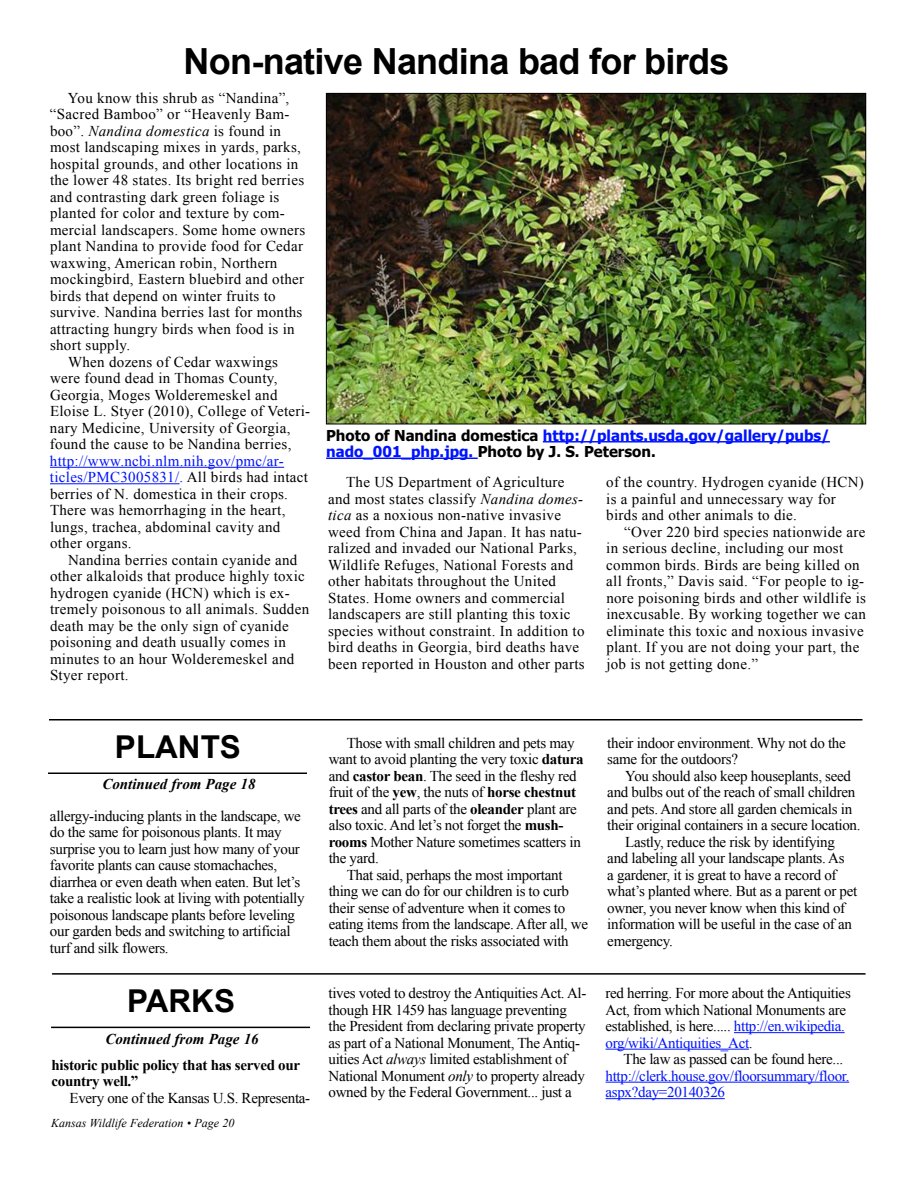
<style>
.page{position:relative;width:918px;height:1188px;background:#fff}
.page>*{position:absolute;margin:0;border:0;box-sizing:border-box;transform-origin:0 0}
.t1{font:700 36px "Arial";letter-spacing:-.02em;color:#000}
.t2{font:700 31.5px "Arial";color:#000}
.t3{font:15px/16.5px "Times New Roman";letter-spacing:.02em;color:#000}
.t4{font:15px/16.5px "Times New Roman";letter-spacing:-.02em;color:#000}
.t5{font:700 15px/16.5px "Tahoma";color:#0013fe}
.t6{font:15px/16.5px "Times New Roman";letter-spacing:-.02em;color:#0013fe}
.t7{font:700 15px/16.5px "Times New Roman";letter-spacing:-.02em;color:#000}
.t8{font:italic 700 15px "Times New Roman";color:#000}
.t9{font:italic 15px "Times New Roman";letter-spacing:.02em;color:#000}
.t10{font:italic 12px "Times New Roman";color:#000}
.s1{font-style:normal}
.s2{color:#0013fe}
.s3{color:#000}
.s4{font-style:italic}
.s5{font-weight:700}
</style>
<div class="page">
<hr style="left:50px;top:467px;width:234px;height:1px;background:#0013fe">
<hr style="left:50px;top:483px;width:130px;height:1px;background:#0013fe">
<hr style="left:734px;top:1032px;width:111px;height:1px;background:#0013fe">
<hr style="left:606px;top:1049px;width:143px;height:1px;background:#0013fe">
<hr style="left:606px;top:1082px;width:243px;height:1px;background:#0013fe">
<hr style="left:606px;top:1098px;width:119px;height:1px;background:#0013fe">
<hr style="left:51px;top:1027px;width:259px;height:1px;background:#000">
<hr style="left:52px;top:973px;width:814px;height:2px;background:#000">
<img style="left:328px;top:95px;width:536px;height:327px">
<hr style="left:543px;top:441px;width:287px;height:2px;background:#0013fe">
<hr style="left:326px;top:458px;width:152px;height:1px;background:#0013fe">
<hr style="left:48px;top:772px;width:259px;height:2px;background:#000">
<hr style="left:49px;top:719px;width:813px;height:1px;background:#000">
<h1 class="t1" style="left:184px;top:38px;width:547px">Non-native Nandina bad for birds</h1>
<p class="t3" style="left:68px;top:89px;width:223px">You know this shrub as “Nandina”,</p>
<p class="t3" style="left:50px;top:106px;width:241px">“Sacred Bamboo” or “Heavenly Bam-</p>
<p class="t9" style="left:50px;top:120px;width:233px"><span class="s1">boo”.</span> Nandina domestica <span class="s1">is found in</span></p>
<p class="t3" style="left:50px;top:139px;width:252px">most landscaping mixes in yards, parks,</p>
<p class="t3" style="left:50px;top:155px;width:250px">hospital grounds, and other locations in</p>
<p class="t3" style="left:50px;top:172px;width:256px">the lower 48 states. Its bright red berries</p>
<p class="t3" style="left:50px;top:188px;width:231px">and contrasting dark green foliage is</p>
<p class="t3" style="left:50px;top:205px;width:236px">planted for color and texture by com-</p>
<p class="t3" style="left:50px;top:221px;width:257px">mercial landscapers. Some home owners</p>
<p class="t3" style="left:50px;top:238px;width:255px">plant Nandina to provide food for Cedar</p>
<p class="t3" style="left:50px;top:254px;width:229px">waxwing, American robin, Northern</p>
<p class="t3" style="left:50px;top:271px;width:256px">mockingbird, Eastern bluebird and other</p>
<p class="t3" style="left:50px;top:287px;width:227px">birds that depend on winter fruits to</p>
<p class="t3" style="left:50px;top:304px;width:254px">survive. Nandina berries last for months</p>
<p class="t3" style="left:50px;top:320px;width:246px">attracting hungry birds when food is in</p>
<p class="t3" style="left:50px;top:337px;width:82px">short supply.</p>
<p class="t3" style="left:68px;top:353px;width:212px">When dozens of Cedar waxwings</p>
<p class="t3" style="left:50px;top:370px;width:229px">were found dead in Thomas County,</p>
<p class="t3" style="left:50px;top:386px;width:229px">Georgia, Moges Wolderemeskel and</p>
<p class="t3" style="left:50px;top:403px;width:262px">Eloise L. Styer (2010), College of Veteri-</p>
<p class="t3" style="left:50px;top:419px;width:242px">nary Medicine, University of Georgia,</p>
<p class="t3" style="left:50px;top:436px;width:243px">found the cause to be Nandina berries,</p>
<p class="t3" style="left:50px;top:452px;width:259px"><span class="s2">http://www.ncbi.nlm.nih.gov/pmc/ar&shy;ticles/PMC3005831/.</span> All birds had intact berries of N. domestica in their crops.<br>There was hemorrhaging in the heart, lungs, trachea, abdominal cavity and other organs.</p>
<p class="t3" style="left:50px;top:551px;width:261px;text-indent:18px">Nandina berries contain cyanide and other alkaloids that produce highly toxic hydrogen cyanide (HCN) which is ex&shy;tremely poisonous to all animals. Sudden death may be the only sign of cyanide poisoning and death usually comes in minutes to an hour Wolderemeskel and Styer report.</p>
<p class="t5" style="left:326px;top:426px;width:505px"><span class="s3">Photo of Nandina domestica</span> http://plants.usda.gov/gallery/pubs/ nado_001_php.jpg. <span class="s3">Photo by J. S. Peterson.</span></p>
<p class="t3" style="left:328px;top:474px;width:258px;text-indent:18px">The US Department of Agriculture and most states classify <span class="s4">Nandina domes&shy;tica</span> as a noxious non-native invasive weed from China and Japan. It has natu&shy;ralized and invaded our National Parks, Wildlife Refuges, National Forests and other habitats throughout the United States. Home owners and commercial landscapers are still planting this toxic species without constraint. In addition to bird deaths in Georgia, bird deaths have been reported in Houston and other parts</p>
<p class="t3" style="left:606px;top:474px;width:259px">of the country. Hydrogen cyanide (HCN) is a painful and unnecessary way for birds and other animals to die.</p>
<p class="t3" style="left:606px;top:523px;width:261px;text-indent:18px">“Over 220 bird species nationwide are in serious decline, including our most common birds. Birds are being killed on all fronts,” Davis said. “For people to ig&shy;nore poisoning birds and other wildlife is inexcusable. By working together we can eliminate this toxic and noxious invasive plant. If you are not doing your part, the job is not getting done.”</p>
<h2 class="t2" style="left:115px;top:726px;width:127px">PLANTS</h2>
<p class="t8" style="left:102px;top:774px;width:155px">Continued from Page 18</p>
<p class="t4" style="left:50px;top:807px;width:256px">allergy-inducing plants in the landscape, we do the same for poisonous plants. It may surprise you to learn just how many of your favorite plants can cause stomachaches, diarrhea or even death when eaten. But let’s take a realistic look at living with potentially poisonous landscape plants before leveling our garden beds and switching to artificial turf and silk flowers.</p>
<h2 class="t2" style="left:127px;top:980px;width:109px">PARKS</h2>
<p class="t8" style="left:105px;top:1028px;width:155px">Continued from Page 16</p>
<p class="t7" style="left:52px;top:1056px;width:250px">historic public policy that has served our country well.”</p>
<p class="t4" style="left:70px;top:1089px;width:242px">Every one of the Kansas U.S. Representa-</p>
<p class="t10" style="left:51px;top:1115px;width:185px">Kansas Wildlife Federation • Page 20</p>
<p class="t4" style="left:329px;top:734px;width:256px;text-indent:18px">Those with small children and pets may want to avoid planting the very toxic <span class="s5">datura </span>and <span class="s5">castor bean</span>. The seed in the fleshy red fruit of the <span class="s5">yew</span>, the nuts of <span class="s5">horse chestnut trees</span> and all parts of the <span class="s5">oleander</span> plant are also toxic. And let’s not forget the <span class="s5">mush&shy;rooms</span> Mother Nature sometimes scatters in the yard.</p>
<p class="t4" style="left:329px;top:866px;width:261px;text-indent:18px">That said, perhaps the most important thing we can do for our children is to curb their sense of adventure when it comes to eating items from the landscape. After all, we teach them about the risks associated with</p>
<p class="t4" style="left:607px;top:734px;width:240px">their indoor environment. Why not do the same for the outdoors?</p>
<p class="t4" style="left:625px;top:767px;width:227px">You should also keep houseplants, seed</p>
<p class="t4" style="left:607px;top:784px;width:249px">and bulbs out of the reach of small children</p>
<p class="t4" style="left:607px;top:800px;width:246px">and pets. And store all garden chemicals in</p>
<p class="t4" style="left:607px;top:817px;width:255px">their original containers in a secure location.</p>
<p class="t4" style="left:625px;top:833px;width:211px">Lastly, reduce the risk by identifying</p>
<p class="t4" style="left:607px;top:850px;width:239px">and labeling all your landscape plants. As</p>
<p class="t4" style="left:607px;top:866px;width:231px">a gardener, it is great to have a record of</p>
<p class="t4" style="left:607px;top:883px;width:251px">what’s planted where. But as a parent or pet</p>
<p class="t4" style="left:607px;top:899px;width:239px">owner, you never know when this kind of</p>
<p class="t4" style="left:607px;top:916px;width:246px">information will be useful in the case of an</p>
<p class="t4" style="left:607px;top:932px;width:67px">emergency.</p>
<p class="t4" style="left:329px;top:985px;width:259px">tives voted to destroy the Antiquities Act. Al&shy;though HR 1459 has language preventing the President from declaring private property as part of a National Monument, The Antiq&shy;uities Act <span class="s4">always</span> limited establishment of National Monument <span class="s4">only</span> to property already owned by the Federal Government... just a</p>
<p class="t4" style="left:606px;top:985px;width:247px">red herring. For more about the Antiquities Act, from which National Monuments are established, is here..... <span class="s2">http://en.wikipedia. org/wiki/Antiquities_Act</span>.</p>
<p class="t4" style="left:624px;top:1051px;width:221px">The law as passed can be found here...</p>
<p class="t6" style="left:606px;top:1067px;width:245px">http://clerk.house.gov/floorsummary/floor. aspx?day=20140326</p>
</div>
